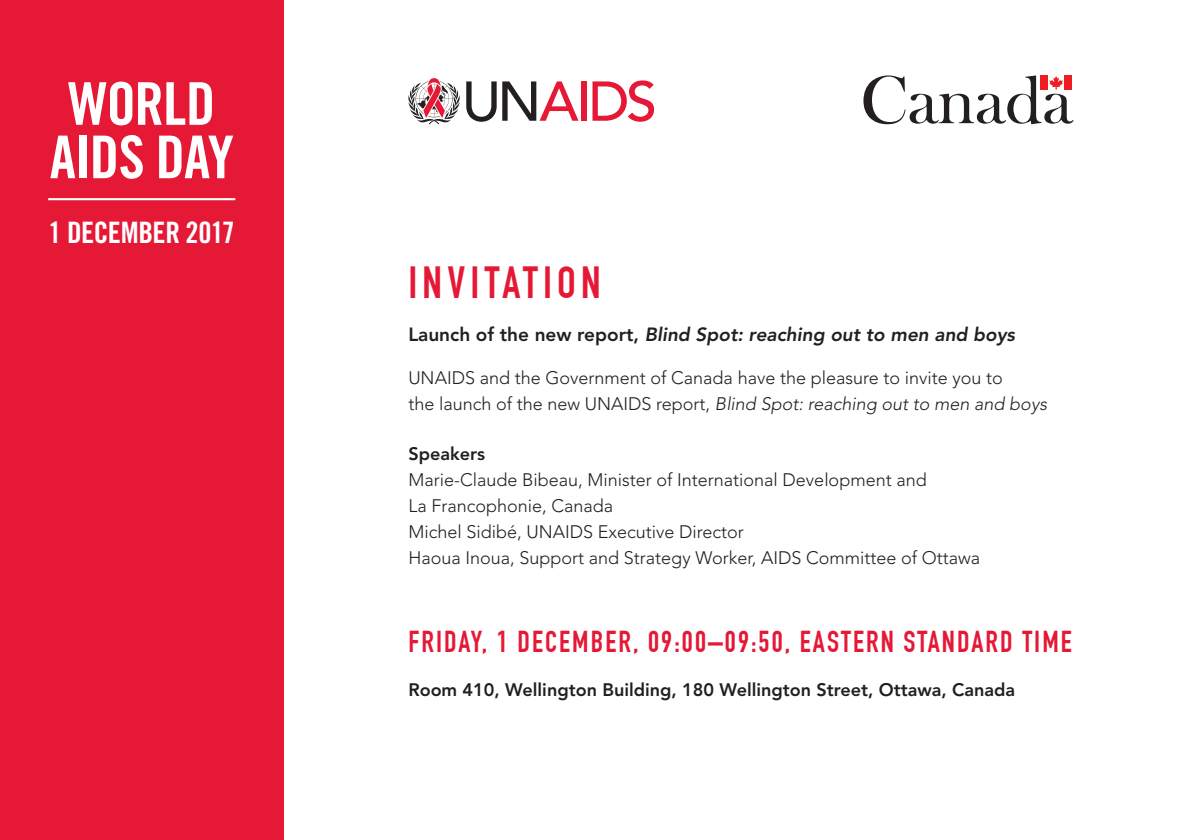
<style>
.page{position:relative;width:1191px;height:840px;background:#fff}
.page>*{position:absolute;margin:0;border:0;box-sizing:border-box;transform-origin:0 0}
.t1{font:59px/53.4px "Trade Gothic Bold Cond Twenty";letter-spacing:-.015em;color:#fff;text-align:center}
.t2{font:700 44px "DIN Condensed";letter-spacing:.12em;color:#e51836}
.t3{font:700 29.6px "DIN Condensed";letter-spacing:.07em;color:#e51836}
.t4{font:29.4px "Trade Gothic Bold Cond Twenty";letter-spacing:-.015em;color:#fff}
.t5{font:italic 800 19px "Avenir";color:#231f20}
.t6{font:300 18px/26px "Avenir";color:#231f20}
.t7{font:800 18px "Avenir";color:#231f20}
.s1{font-style:normal}
.s2{font-style:italic}
</style>
<div class="page">
<div style="left:0;top:0;width:283px;height:839px;background:#e51836"></div>
<svg style="left:466px;top:81px;width:30px;height:41px"></svg>
<svg style="left:502px;top:81px;width:76px;height:40px"></svg>
<div style="left:582px;top:81px;width:5px;height:40px;background:#e51836"></div>
<svg style="left:592px;top:80px;width:62px;height:42px"></svg>
<svg style="left:408px;top:78px;width:52px;height:46px"></svg>
<hr style="left:48px;top:198px;width:187px;height:2px;background:#fff">
<svg style="left:863px;top:75px;width:210px;height:49px"></svg>
<h1 class="t1" style="left:50px;top:77px;width:186px">WORLD<br>AIDS DAY</h1>
<h3 class="t4" style="left:49px;top:214px;width:188px">1 DECEMBER 2017</h3>
<h2 class="t2" style="left:408px;top:257px;width:194px">INVITATION</h2>
<p class="t5" style="left:408px;top:323px;width:608px"><span class="s1">Launch of the new report,</span> Blind Spot: reaching out to men and boys</p>
<p class="t6" style="left:408px;top:365px;width:640px">UNAIDS and the Government of Canada have the pleasure to invite you to<br>the launch of the new UNAIDS report, <span class="s2">Blind Spot: reaching out to men and boys</span></p>
<p class="t7" style="left:408px;top:443px;width:78px">Speakers</p>
<p class="t6" style="left:408px;top:467px;width:573px">Marie-Claude Bibeau, Minister of International Development and<br>La Francophonie, Canada<br>Michel Sidibé, UNAIDS Executive Director<br>Haoua Inoua, Support and Strategy Worker, AIDS Committee of Ottawa</p>
<h3 class="t3" style="left:408px;top:623px;width:665px">FRIDAY, 1 DECEMBER, 09:00–09:50, EASTERN STANDARD TIME</h3>
<p class="t7" style="left:408px;top:678px;width:608px">Room 410, Wellington Building, 180 Wellington Street, Ottawa, Canada</p>
</div>
